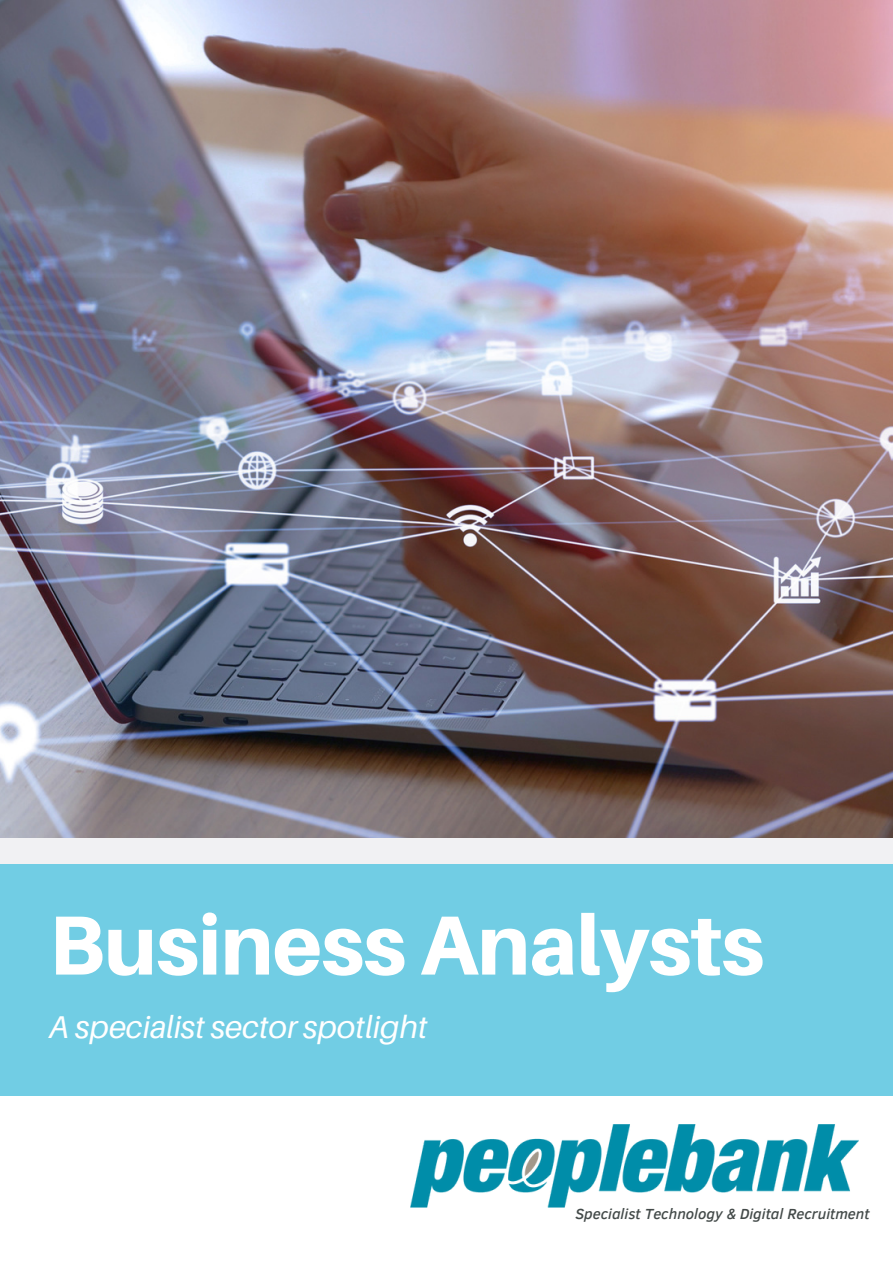
<style>
.page{position:relative;width:893px;height:1264px;background:#fff}
.page>*{position:absolute;margin:0;border:0;box-sizing:border-box;transform-origin:0 0}
.t1{font:800 83.85px "Aileron";letter-spacing:-.01em;color:#fff}
.t2{font:italic 31.5px "Aileron";color:#fff}
.t3{font:italic 500 15px "Clear Sans";color:#434a49}
</style>
<div class="page">
<img style="left:0;top:0;width:892px;height:837px">
<div style="left:0;top:837px;width:892px;height:43px;background:#f1f1f3"></div>
<div style="left:0;top:863px;width:892px;height:232px;background:#71cde4"></div>
<img style="left:411px;top:1124px;width:447px;height:83px">
<h1 class="t1" style="left:49px;top:893px;width:716px">Business Analysts</h1>
<h2 class="t2" style="left:49px;top:1007px;width:380px">A specialist sector spotlight</h2>
<p class="t3" style="left:575px;top:1202px;width:296px">Specialist Technology &amp; Digital Recruitment</p>
</div>
